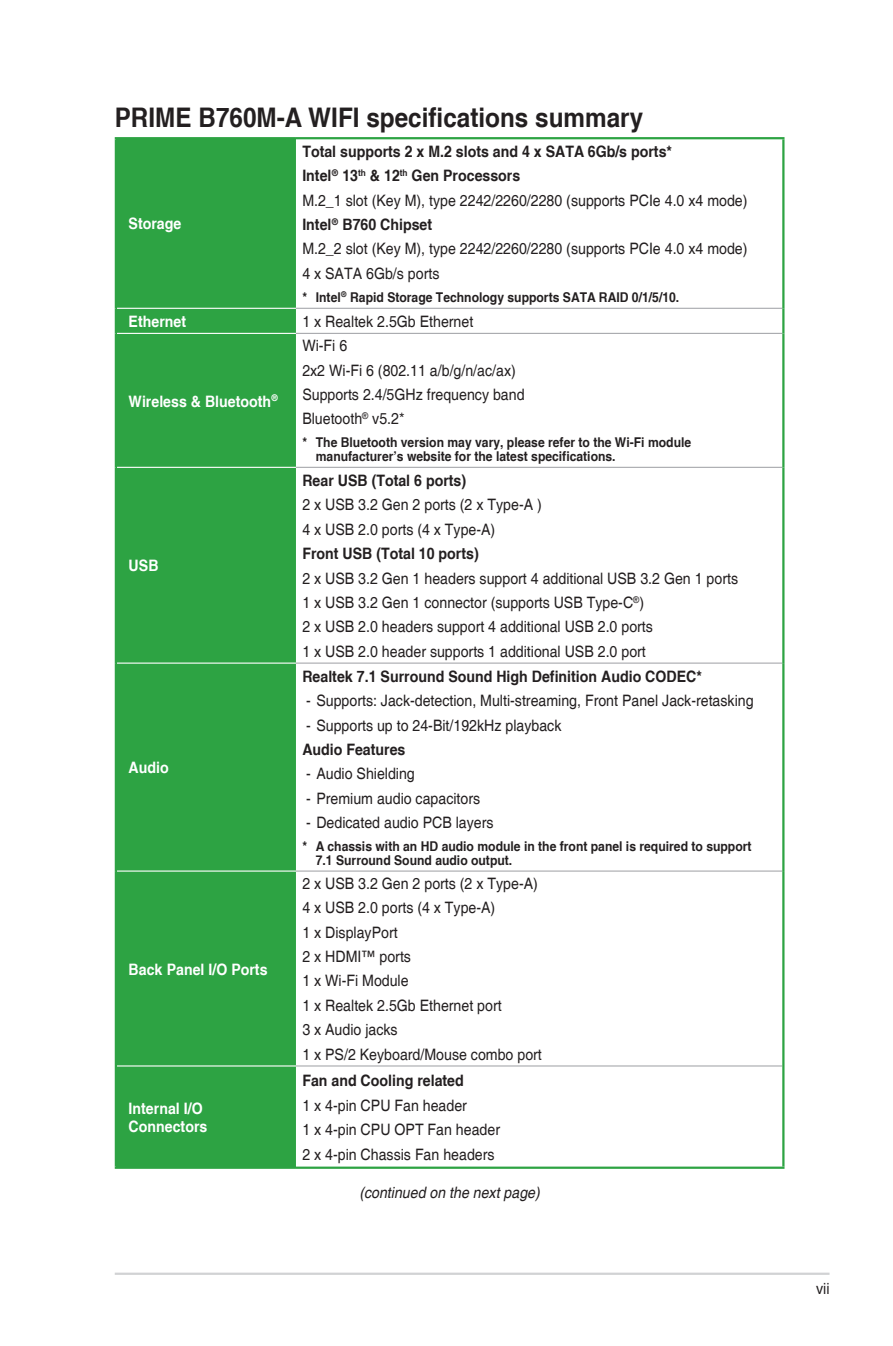
<style>
.page{position:relative;width:893px;height:1346px;background:#fff}
.page>*{position:absolute;margin:0;border:0;box-sizing:border-box;transform-origin:0 0}
.t1{font:700 27px "Helvetica cyr";color:#231f20;scale:.9 1}
.t2{font:15.75px/24.3px "Helvetica";color:#231f20;scale:.9 1}
.t3{font:700 15.75px/24.3px "Helvetica cyr";color:#231f20;scale:.9 1}
.t4{font:700 15.75px/18px "Helvetica cyr";color:#fff;scale:.9 1}
.t5{font:italic 15.75px "Helvetica";color:#231f20;scale:.9 1}
.t6{font:700 13.5px/13.5px "Helvetica cyr";color:#231f20;scale:.9 1}
</style>
<div class="page">
<hr style="left:115px;top:1272px;width:714px;height:3px;background:#d1d2d4">
<div style="left:117px;top:139px;width:179px;height:1027px;background:#2da343"></div>
<hr style="left:296px;top:308px;width:486px;height:1px;background:#a8a9ad">
<hr style="left:296px;top:333px;width:486px;height:1px;background:#a8a9ad">
<hr style="left:296px;top:467px;width:486px;height:1px;background:#a8a9ad">
<hr style="left:296px;top:662px;width:486px;height:2px;background:#a8a9ad">
<hr style="left:296px;top:870px;width:486px;height:1px;background:#a8a9ad">
<hr style="left:296px;top:1065px;width:486px;height:1px;background:#a8a9ad">
<hr style="left:117px;top:308px;width:179px;height:1px;background:#fff">
<hr style="left:117px;top:333px;width:179px;height:1px;background:#fff">
<hr style="left:117px;top:467px;width:179px;height:1px;background:#fff">
<hr style="left:117px;top:662px;width:179px;height:2px;background:#fff">
<hr style="left:117px;top:870px;width:179px;height:1px;background:#fff">
<hr style="left:117px;top:1065px;width:179px;height:1px;background:#fff">
<hr style="left:115px;top:137px;width:181px;height:2px;background:#2da343">
<hr style="left:115px;top:139px;width:2px;height:169px;background:#2da343">
<hr style="left:296px;top:137px;width:488px;height:2px;background:#2da343">
<hr style="left:782px;top:139px;width:2px;height:169px;background:#2da343">
<hr style="left:115px;top:308px;width:2px;height:25px;background:#2da343">
<hr style="left:782px;top:308px;width:2px;height:25px;background:#2da343">
<hr style="left:115px;top:333px;width:2px;height:134px;background:#2da343">
<hr style="left:782px;top:333px;width:2px;height:134px;background:#2da343">
<hr style="left:115px;top:467px;width:2px;height:196px;background:#2da343">
<hr style="left:782px;top:467px;width:2px;height:196px;background:#2da343">
<hr style="left:115px;top:663px;width:2px;height:208px;background:#2da343">
<hr style="left:782px;top:663px;width:2px;height:208px;background:#2da343">
<hr style="left:115px;top:871px;width:2px;height:195px;background:#2da343">
<hr style="left:782px;top:871px;width:2px;height:195px;background:#2da343">
<hr style="left:115px;top:1066px;width:2px;height:100px;background:#2da343">
<hr style="left:782px;top:1066px;width:2px;height:100px;background:#2da343">
<hr style="left:115px;top:1166px;width:181px;height:3px;background:#2da343">
<hr style="left:296px;top:1166px;width:488px;height:3px;background:#2da343">
<h1 class="t1" style="left:115px;top:102px;width:589px">PRIME B760M-A WIFI specifications summary</h1>
<p class="t4" style="left:129px;top:215px;width:60px">Storage</p>
<p class="t3" style="left:302px;top:139px;width:412px">Total supports 2 x M.2 slots and 4 x SATA 6Gb/s ports*<br>Intel<sup>®</sup> 13<sup>th</sup> &amp; 12<sup>th</sup> Gen Processors</p>
<p class="t2" style="left:302px;top:189px;width:496px">M.2_1 slot (Key M), type 2242/2260/2280 (supports PCIe 4.0 x4 mode)</p>
<p class="t3" style="left:302px;top:212px;width:146px">Intel<sup>®</sup> B760 Chipset</p>
<p class="t2" style="left:302px;top:237px;width:496px">M.2_2 slot (Key M), type 2242/2260/2280 (supports PCIe 4.0 x4 mode)<br>4 x SATA 6Gb/s ports</p>
<p class="t6" style="left:302px;top:290px;width:420px">* Intel<sup>®</sup> Rapid Storage Technology supports SATA RAID 0/1/5/10.</p>
<p class="t4" style="left:129px;top:312px;width:65px">Ethernet</p>
<p class="t2" style="left:302px;top:309px;width:191px">1 x Realtek 2.5Gb Ethernet</p>
<p class="t4" style="left:129px;top:392px;width:168px">Wireless &amp; Bluetooth<sup>®</sup></p>
<p class="t4" style="left:129px;top:557px;width:35px">USB</p>
<p class="t4" style="left:129px;top:759px;width:46px">Audio</p>
<p class="t4" style="left:129px;top:960px;width:156px">Back Panel I/O Ports</p>
<p class="t4" style="left:129px;top:1099px;width:89px">Internal I/O<br>Connectors</p>
<p class="t2" style="left:302px;top:334px;width:248px">Wi-Fi 6<br>2x2 Wi-Fi 6 (802.11 a/b/g/n/ac/ax)<br>Supports 2.4/5GHz frequency band<br>Bluetooth<sup>®</sup> v5.2*</p>
<p class="t6" style="left:316px;top:436px;width:419px;text-indent:-14px">* The Bluetooth version may vary, please refer to the Wi-Fi module manufacturer’s website for the latest specifications.</p>
<p class="t3" style="left:302px;top:468px;width:184px">Rear USB (Total 6 ports)</p>
<p class="t2" style="left:302px;top:493px;width:268px">2 x USB 3.2 Gen 2 ports (2 x Type-A )<br>4 x USB 2.0 ports (4 x Type-A)</p>
<p class="t3" style="left:302px;top:541px;width:198px">Front USB (Total 10 ports)</p>
<p class="t2" style="left:302px;top:566px;width:486px">2 x USB 3.2 Gen 1 headers support 4 additional USB 3.2 Gen 1 ports 1 x USB 3.2 Gen 1 connector (supports USB Type-C<sup>®</sup>)<br>2 x USB 2.0 headers support 4 additional USB 2.0 ports<br>1 x USB 2.0 header supports 1 additional USB 2.0 port</p>
<p class="t3" style="left:302px;top:664px;width:445px">Realtek 7.1 Surround Sound High Definition Audio CODEC*</p>
<p class="t2" style="left:306px;top:689px;width:499px">- Supports: Jack-detection, Multi-streaming, Front Panel Jack-retasking</p>
<p class="t2" style="left:306px;top:713px;width:285px">- Supports up to 24-Bit/192kHz playback</p>
<p class="t3" style="left:302px;top:737px;width:116px">Audio Features</p>
<p class="t2" style="left:306px;top:762px;width:122px">- Audio Shielding</p>
<p class="t2" style="left:306px;top:786px;width:195px">- Premium audio capacitors</p>
<p class="t2" style="left:306px;top:811px;width:210px">- Dedicated audio PCB layers</p>
<p class="t6" style="left:316px;top:840px;width:486px;text-indent:-14px">* A chassis with an HD audio module in the front panel is required to support<br>7.1 Surround Sound audio output.</p>
<p class="t2" style="left:302px;top:872px;width:268px">2 x USB 3.2 Gen 2 ports (2 x Type-A)<br>4 x USB 2.0 ports (4 x Type-A)<br>1 x DisplayPort<br>2 x HDMI™ ports<br>1 x Wi-Fi Module<br>1 x Realtek 2.5Gb Ethernet port<br>3 x Audio jacks<br>1 x PS/2 Keyboard/Mouse combo port</p>
<p class="t3" style="left:302px;top:1069px;width:181px">Fan and Cooling related</p>
<p class="t2" style="left:302px;top:1094px;width:221px">1 x 4-pin CPU Fan header<br>1 x 4-pin CPU OPT Fan header<br>2 x 4-pin Chassis Fan headers</p>
<p class="t5" style="left:359px;top:1183px;width:206px">(continued on the nextpage)</p>
<p class="t2" style="left:816px;top:1276px;width:16px">vii</p>
</div>
